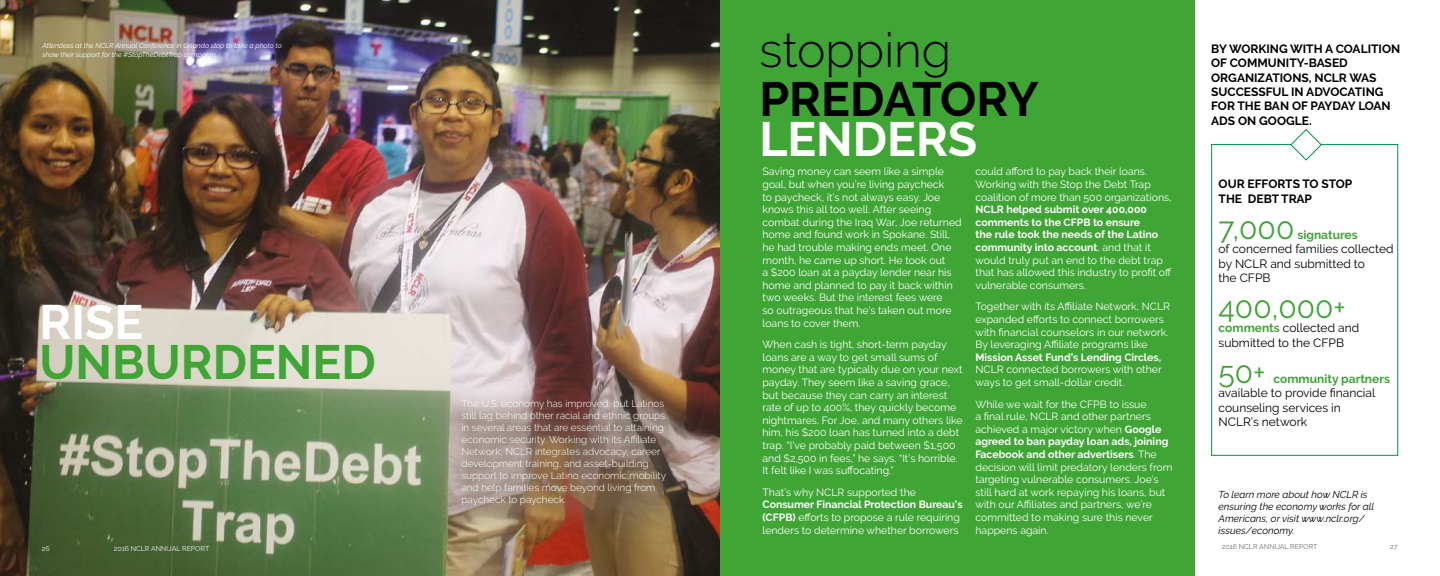
<style>
.page{position:relative;width:1440px;height:576px;background:#fff}
.page>*{position:absolute;margin:0;border:0;box-sizing:border-box;transform-origin:0 0}
.t1{font:700 48px "Raleway";color:#fff}
.t2{font:700 48px "Raleway";color:#3fa535}
.t3{font:700 48px "Raleway";letter-spacing:-.01em;color:#000}
.t4{font:300 48px "Raleway";color:#000}
.t5{font:30px "Raleway";color:#3fa535}
.t6{font:12px/14.4px "Raleway";color:#000}
.t7{font:700 12px/14.4px "Raleway";color:#000}
.t8{font:700 12px "Raleway";color:#3fa535}
.t9{font:10.5px/12.6px "Raleway";color:#fff}
.t10{font:700 10.5px/12.6px "Raleway";color:#fff}
.t11{font:300 10px/12px "Raleway";color:#fff}
.t12{font:italic 10px/12px "Raleway";color:#000}
.t13{font:italic 7px/8.4px "Raleway";color:#fff}
.t14{font:7px "Raleway";color:#f2f2f2}
.t15{font:7px "Raleway";color:#706f6f}
.s1{font-weight:700}
.s2{font-weight:400}
.s3{font-weight:700;color:#3fa535}
</style>
<div class="page">
<img style="left:0;top:0;width:720px;height:576px">
<div style="left:720px;top:0;width:474px;height:576px;background:#3fa535"></div>
<div style="left:1211px;top:144px;width:187px;height:312px;border:1px solid #00904a"></div>
<svg style="left:1290px;top:129px;width:32px;height:32px"></svg>
<img style="left:432px;top:385px;width:263px;height:158px">
<p class="t13" style="left:42px;top:41px;width:241px">Attendees at the NCLR Annual Conference in Orlando stop to take a photo to show their support for the #StopTheDebtTrap campaign.</p>
<h1 class="t1" style="left:40px;top:295px;width:105px">RISE</h1>
<h1 class="t2" style="left:40px;top:335px;width:338px">UNBURDENED</h1>
<p class="t11" style="left:462px;top:397px;width:206px">The U.S. economy has improved, but Latinos still lag behind other racial and ethnic groups in several areas that are essential to attaining economic security. Working with its Affiliate Network, NCLR integrates advocacy, career development training, and asset-building support to improve Latino economic mobility and help families move beyond living from paycheck to paycheck.</p>
<h1 class="t4" style="left:759px;top:22px;width:193px">stopping</h1>
<h1 class="t3" style="left:759px;top:71px;width:281px">PREDATORY</h1>
<h1 class="t1" style="left:759px;top:111px;width:220px">LENDERS</h1>
<p class="t9" style="left:763px;top:165px;width:201px">Saving money can seem like a simple goal, but when you’re living paycheck<br>to paycheck, it’s not always easy. Joe knows this all too well. After seeing combat during the Iraq War, Joe returned home and found work in Spokane. Still, he had trouble making ends meet. One month, he came up short. He took out<br>a $200 loan at a payday lender near his home and planned to pay it back within two weeks. But the interest fees were<br>so outrageous that he’s taken out more loans to cover them.</p>
<p class="t9" style="left:763px;top:338px;width:202px">When cash is tight, short-term payday loans are a way to get small sums of money that are typically due on your next payday. They seem like a saving grace, but because they can carry an interest rate of up to 400%, they quickly become nightmares. For Joe, and many others like him, his $200 loan has turned into a debt trap. “I’ve probably paid between $1,500 and $2,500 in fees,” he says. “It’s horrible.<br>It felt like I was suffocating.”</p>
<p class="t9" style="left:763px;top:486px;width:155px">That’s why NCLR supported the</p>
<p class="t9" style="left:763px;top:498px;width:202px"><span class="s1">Consumer Financial Protection Bureau’s (CFPB)</span> efforts to propose a rule requiring lenders to determine whether borrowers</p>
<p class="t9" style="left:976px;top:165px;width:198px">could afford to pay back their loans.<br>Working with the Stop the Debt Trap coalition of more than 500 organizations,</p>
<p class="t10" style="left:976px;top:203px;width:198px">NCLR helped submit over 400,000 comments to the CFPB to ensure<br>the rule took the needs of the Latino community into account<span class="s2">, and that it would truly put an end to the debt trap that has allowed this industry to profit off vulnerable consumers.</span></p>
<p class="t9" style="left:976px;top:300px;width:196px">Together with its Affiliate Network, NCLR expanded efforts to connect borrowers with financial counselors in our network.<br>By leveraging Affiliate programs like</p>
<p class="t10" style="left:976px;top:351px;width:187px">Mission Asset Fund’s Lending Circles,</p>
<p class="t9" style="left:976px;top:363px;width:188px">NCLR connected borrowers with other ways to get small-dollar credit.</p>
<p class="t9" style="left:976px;top:398px;width:198px">While we wait for the CFPB to issue<br>a final rule, NCLR and other partners achieved a major victory when <span class="s1">Google agreed to ban payday loan ads, joining Facebook and other advertisers</span>. The decision will limit predatory lenders from targeting vulnerable consumers. Joe’s still hard at work repaying his loans, but with our Affiliates and partners, we’re committed to making sure this never happens again.</p>
<p class="t7" style="left:1211px;top:41px;width:190px">BY WORKING WITH A COALITION<br>OF COMMUNITY-BASED<br>ORGANIZATIONS, NCLR WAS<br>SUCCESSFUL IN ADVOCATING<br>FOR THE BAN OF PAYDAY LOAN<br>ADS ON GOOGLE.</p>
<p class="t7" style="left:1219px;top:177px;width:135px">OUR EFFORTS TO STOP<br>THE DEBT TRAP</p>
<h2 class="t5" style="left:1219px;top:211px;width:77px">7,000</h2>
<p class="t8" style="left:1297px;top:228px;width:62px">signatures</p>
<p class="t6" style="left:1219px;top:242px;width:176px">of concerned families collected by NCLR and submitted to<br>the CFPB</p>
<h2 class="t5" style="left:1219px;top:290px;width:129px">400,000+</h2>
<p class="t6" style="left:1219px;top:321px;width:142px"><span class="s3">comments</span> collected and submitted to the CFPB</p>
<h2 class="t5" style="left:1219px;top:355px;width:49px">50+</h2>
<p class="t8" style="left:1273px;top:372px;width:118px">community partners</p>
<p class="t6" style="left:1219px;top:386px;width:158px">available to provide financial counseling services in<br>NCLR’s network</p>
<p class="t12" style="left:1219px;top:489px;width:157px">To learn more about how NCLR is ensuring the economy works for all<br>Americans, or visit www.nclr.org/ issues/economy.</p>
<p class="t14" style="left:42px;top:544px;width:9px">26</p>
<p class="t14" style="left:114px;top:544px;width:97px">2016 NCLR ANNUAL REPORT</p>
<p class="t15" style="left:1222px;top:543px;width:97px">2016 NCLR ANNUAL REPORT</p>
<p class="t15" style="left:1390px;top:543px;width:9px">27</p>
</div>
